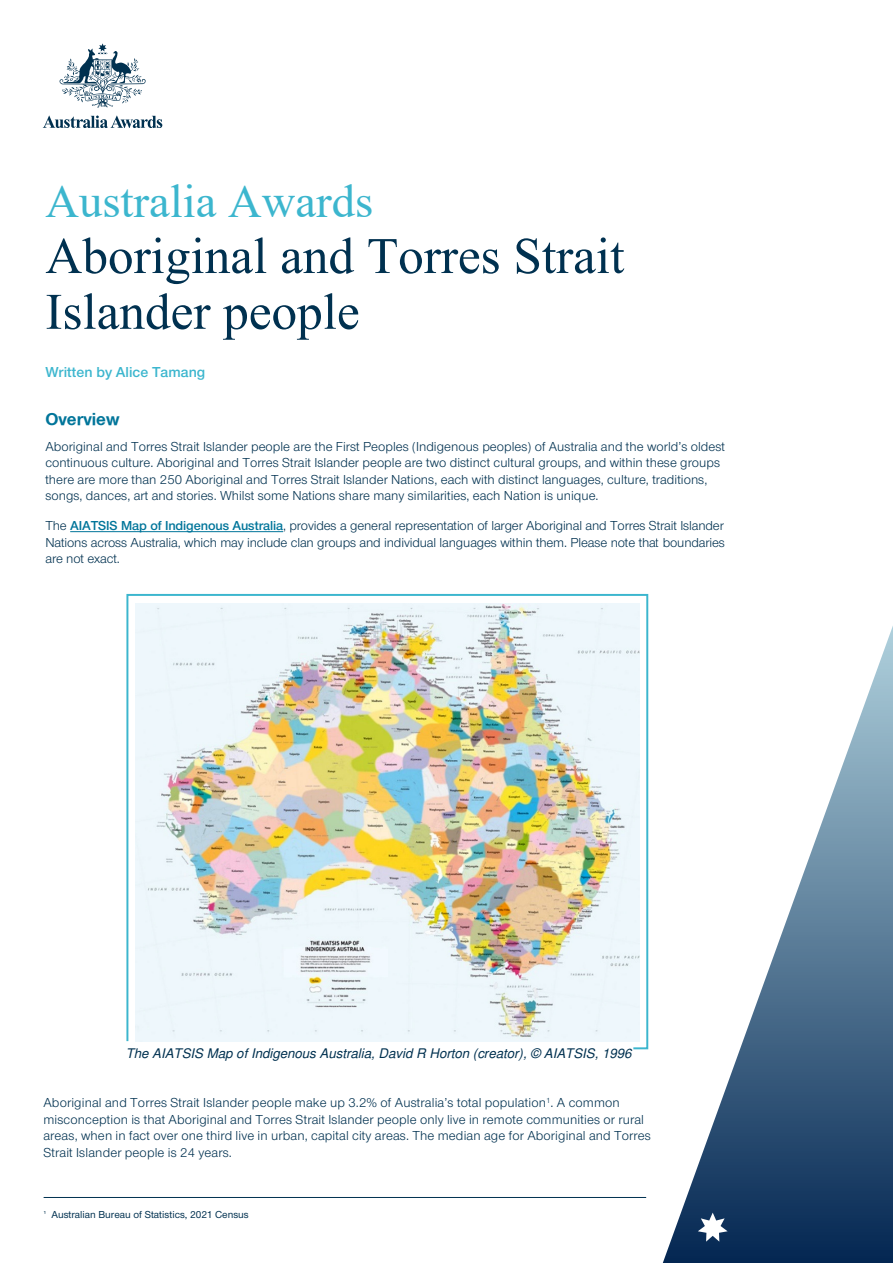
<style>
.page{position:relative;width:893px;height:1263px;background:#fff}
.page>*{position:absolute;margin:0;border:0;box-sizing:border-box;transform-origin:0 0}
.t1{font:51.15px/55.8px "Times New Roman";color:#003150}
.t2{font:46.65px "Times New Roman";color:#3cb6ce}
.t3{font:18px "Nimbus Sans Novus T Bold";color:#00759a}
.t4{font:15px "Nimbus San Nov Sem Bol";color:#3cb6ce}
.t5{font:13.5px/16.5px "Nimbus San Nov";letter-spacing:.005em;color:#003150}
.t6{font:italic 13.2px "Nimbus San L";color:#003150}
.t7{font:500 10.5px "Nimbus San Nov";color:#003150}
.s1{font-family:"Nimbus San Nov Sem Bol";color:#00759a}
</style>
<div class="page">
<hr style="left:70px;top:531px;width:213px;height:1px;background:#00759a">
<svg style="left:59px;top:43px;width:87px;height:65px"></svg>
<svg style="left:43px;top:116px;width:119px;height:12px"></svg>
<svg style="left:662px;top:626px;width:231px;height:637px"></svg>
<svg style="left:698px;top:1212px;width:30px;height:29px"></svg>
<svg style="left:126px;top:593px;width:523px;height:457px"></svg>
<img style="left:135px;top:603px;width:505px;height:438px">
<hr style="left:44px;top:1197px;width:602px;height:1px;background:#003150">
<h2 class="t2" style="left:45px;top:168px;width:329px">Australia Awards</h2>
<h1 class="t1" style="left:45px;top:226px;width:580px">Aboriginal and Torres Strait<br>Islander people</h1>
<p class="t4" style="left:45px;top:363px;width:162px">Written by Alice Tamang</p>
<h3 class="t3" style="left:45px;top:409px;width:76px">Overview</h3>
<p class="t5" style="left:45px;top:438px;width:681px">Aboriginal and Torres Strait Islander people are the First Peoples (Indigenous peoples) of Australia and the world’s oldest continuous culture. Aboriginal and Torres Strait Islander people are two distinct cultural groups, and within these groups there are more than 250 Aboriginal and Torres Strait Islander Nations, each with distinct languages, culture, traditions, songs, dances, art and stories. Whilst some Nations share many similarities, each Nation is unique.</p>
<p class="t5" style="left:45px;top:518px;width:681px;text-align:justify">The <span class="s1">AIATSIS Map of Indigenous Australia</span>, provides a general representation of larger Aboriginal and Torres Strait Islander Nations across Australia, which may include clan groups and individual languages within them. Please note that boundaries are not exact.</p>
<p class="t6" style="left:126px;top:1044px;width:507px">The AIATSIS Map of Indigenous Australia, David R Horton (creator), © AIATSIS, 1996</p>
<p class="t5" style="left:43px;top:1095px;width:609px">Aboriginal and Torres Strait Islander people make up 3.2% of Australia’s total population<sup>1</sup>. A common misconception is that Aboriginal and Torres Strait Islander people only live in remote communities or rural areas, when in fact over one third live in urban, capital city areas. The median age for Aboriginal and Torres Strait Islander people is 24 years.</p>
<p class="t7" style="left:43px;top:1208px;width:207px">1 Australian Bureau of Statistics, 2021 Census</p>
</div>
